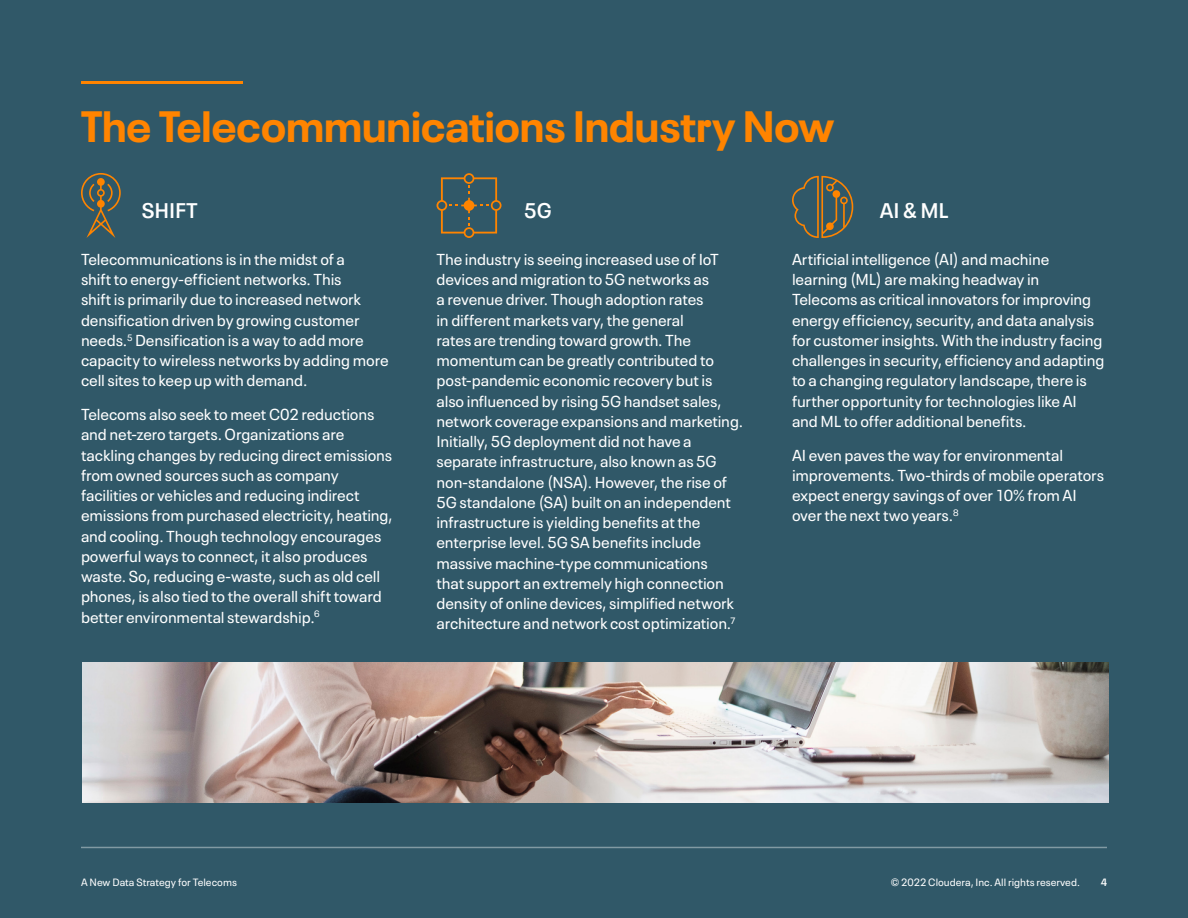
<style>
.page{position:relative;width:1188px;height:918px;background:#305868}
.page>*{position:absolute;margin:0;border:0;box-sizing:border-box;transform-origin:0 0}
.t1{font:700 43.5px "Neue Plak";color:#ff8400}
.t2{font:600 21px "Neue Plak Text";letter-spacing:-.005em;color:#fff}
.t3{font:15.75px/20.2px "Neue Plak Text";letter-spacing:-.01em;color:#fff}
.t4{font:10.5px "Neue Plak Text";color:#fff}
.t5{font:600 10.5px "Neue Plak Text";color:#fff}
</style>
<div class="page">
<svg style="left:81px;top:173px;width:40px;height:65px"></svg>
<svg style="left:437px;top:173px;width:65px;height:65px"></svg>
<svg style="left:792px;top:176px;width:61px;height:62px"></svg>
<img style="left:82px;top:662px;width:1026px;height:140px">
<hr style="left:81px;top:847px;width:1026px;height:1px;background:#fff">
<hr style="left:81px;top:81px;width:162px;height:3px;background:#ff8400">
<h1 class="t1" style="left:81px;top:92px;width:755px">The Telecommunications Industry Now</h1>
<h2 class="t2" style="left:142px;top:193px;width:58px">SHIFT</h2>
<p class="t3" style="left:81px;top:248px;width:309px">Telecommunications is in the midst of a<br>shift to energy-efficient networks. This<br>shift is primarily due to increased network densification driven by growing customer needs.<sup>5</sup> Densification is a way to add more capacity to wireless networks by adding more cell sites to keep up with demand.</p>
<p class="t3" style="left:81px;top:403px;width:313px">Telecoms also seek to meet C02 reductions and net-zero targets. Organizations are tackling changes by reducing direct emissions from owned sources such as company facilities or vehicles and reducing indirect emissions from purchased electricity, heating, and cooling. Though technology encourages powerful ways to connect, it also produces waste. So, reducing e-waste, such as old cell phones, is also tied to the overall shift toward better environmental stewardship.<sup>6</sup></p>
<h2 class="t2" style="left:524px;top:193px;width:29px">5G</h2>
<p class="t3" style="left:436px;top:248px;width:308px">The industry is seeing increased use of IoT devices and migration to 5G networks as<br>a revenue driver. Though adoption rates<br>in different markets vary, the general<br>rates are trending toward growth. The momentum can be greatly contributed to post-pandemic economic recovery but is also influenced by rising 5G handset sales, network coverage expansions and marketing.<br>Initially, 5G deployment did not have a separate infrastructure, also known as 5G non-standalone (NSA). However, the rise of 5G standalone (SA) built on an independent infrastructure is yielding benefits at the enterprise level. 5G SA benefits include massive machine-type communications<br>that support an extremely high connection density of online devices, simplified network architecture and network cost optimization.<sup>7</sup></p>
<h2 class="t2" style="left:880px;top:193px;width:70px">AI &amp; ML</h2>
<p class="t3" style="left:792px;top:248px;width:314px">Artificial intelligence (AI) and machine learning (ML) are making headway in Telecoms as critical innovators for improving energy efficiency, security, and data analysis for customer insights. With the industry facing challenges in security, efficiency and adapting to a changing regulatory landscape, there is further opportunity for technologies like AI and ML to offer additional benefits.</p>
<p class="t3" style="left:792px;top:443px;width:314px">AI even paves the way for environmental improvements. Two-thirds of mobile operators expect energy savings of over 10% from AI over the next two years.<sup>8</sup></p>
<p class="t4" style="left:81px;top:874px;width:157px">A New Data Strategy for Telecoms</p>
<p class="t4" style="left:891px;top:874px;width:191px">© 2022 Cloudera, Inc. All rights reserved.</p>
<p class="t5" style="left:1101px;top:874px;width:8px">4</p>
</div>
